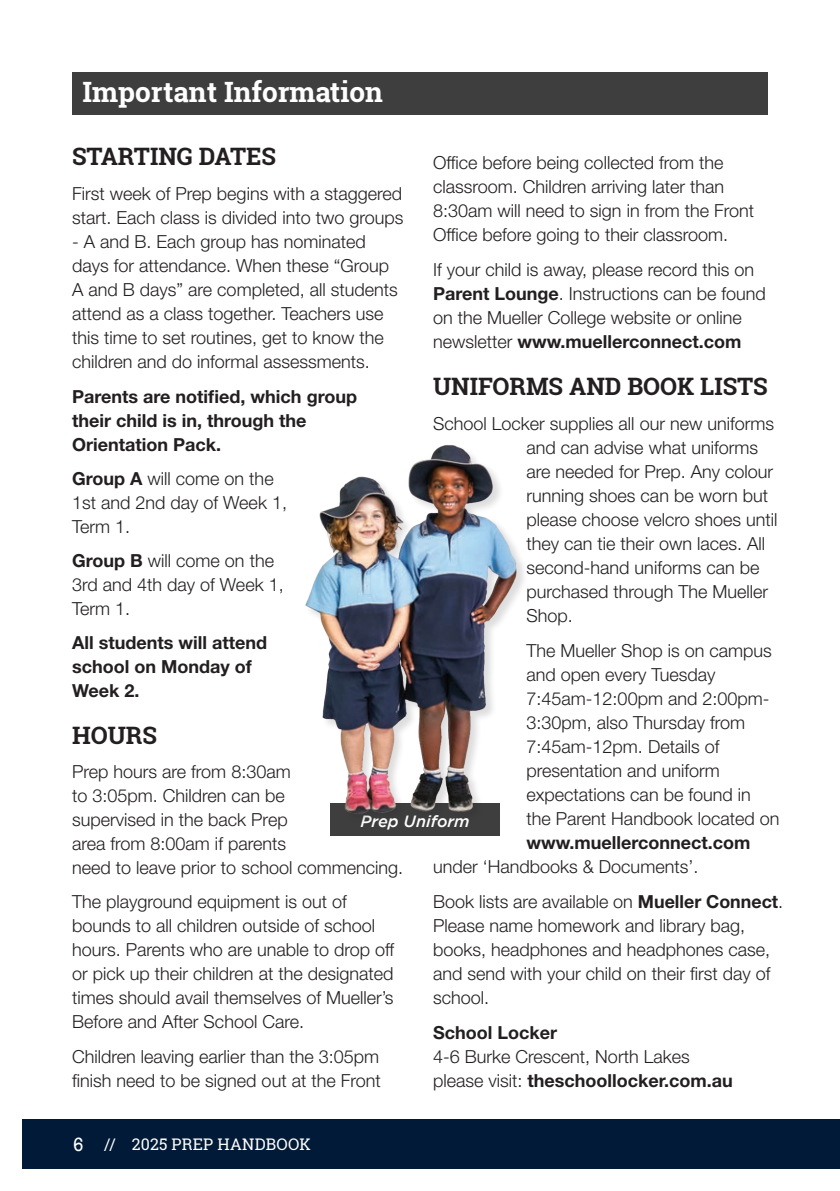
<style>
.page{position:relative;width:840px;height:1191px;background:#fff}
.page>*{position:absolute;margin:0;border:0;box-sizing:border-box;transform-origin:0 0}
.t1{font:700 28px "Roboto Slab";color:#fff}
.t2{font:700 24px "Roboto Slab";color:#231f20}
.t3{font:300 18px/24px "Helvetica Neue LT Std";color:#231f20}
.t4{font:700 18px/24px "Helvetica Neue LT Std";color:#231f20}
.t5{font:italic 500 16.2px "Gotham";color:#fff}
.t6{font:16px "Roboto Slab";letter-spacing:.01em;color:#fff}
.s1{font-weight:700}
.s2{font-family:"Rockwell";font-size:18px}
</style>
<div class="page">
<div style="left:23px;top:1119px;width:816px;height:49px;background:#001a37"></div>
<div style="left:72px;top:72px;width:695px;height:42px;background:#3e3e3f"></div>
<div style="left:330px;top:804px;width:169px;height:32px;background:#3e3e3f"></div>
<div style="left:305px;top:444px;width:222px;height:380px;background:#231f20;opacity:.15"></div>
<img style="left:305px;top:444px;width:215px;height:373px">
<h1 class="t1" style="left:82px;top:73px;width:302px">Important Information</h1>
<h2 class="t2" style="left:72px;top:140px;width:205px">STARTING DATES</h2>
<p class="t3" style="left:72px;top:181px;width:333px">First week of Prep begins with a staggered start. Each class is divided into two groups</p>
<p class="t3" style="left:72px;top:229px;width:327px">- A and B. Each group has nominated days for attendance. When these “Group A and B days” are completed, all students attend as a class together. Teachers use this time to set routines, get to know the children and do informal assessments.</p>
<p class="t4" style="left:72px;top:384px;width:286px">Parents are notified, which group their child is in, through the<br>Orientation Pack.</p>
<p class="t3" style="left:72px;top:466px;width:216px"><span class="s1">Group A</span> will come on the<br>1st and 2nd day of Week 1,<br>Term 1.</p>
<p class="t3" style="left:72px;top:548px;width:213px"><span class="s1">Group B</span> will come on the<br>3rd and 4th day of Week 1,<br>Term 1.</p>
<p class="t4" style="left:72px;top:630px;width:196px">All students will attend school on Monday of<br>Week 2.</p>
<h2 class="t2" style="left:72px;top:719px;width:86px">HOURS</h2>
<p class="t3" style="left:72px;top:759px;width:332px">Prep hours are from 8:30am<br>to 3:05pm. Children can be<br>supervised in the back Prep<br>area from 8:00am if parents<br>need to leave prior to school commencing.</p>
<p class="t3" style="left:72px;top:889px;width:323px">The playground equipment is out of bounds to all children outside of school hours. Parents who are unable to drop off or pick up their children at the designated times should avail themselves of Mueller’s Before and After School Care.</p>
<p class="t3" style="left:72px;top:1043px;width:310px">Children leaving earlier than the 3:05pm finish need to be signed out at the Front</p>
<p class="t3" style="left:433px;top:150px;width:322px">Office before being collected from the classroom. Children arriving later than 8:30am will need to sign in from the Front Office before going to their classroom.</p>
<p class="t3" style="left:433px;top:257px;width:334px">If your child is away, please record this on <span class="s1">Parent Lounge</span>. Instructions can be found on the Mueller College website or online newsletter <span class="s1">www.muellerconnect.com</span></p>
<h2 class="t2" style="left:433px;top:369px;width:336px">UNIFORMS AND BOOK LISTS</h2>
<p class="t3" style="left:526px;top:411px;width:252px;text-indent:-93px">School Locker supplies all our new uniforms and can advise what uniforms are needed for Prep. Any colour running shoes can be worn but please choose velcro shoes until they can tie their own laces. All second-hand uniforms can be purchased through The Mueller<br>Shop.</p>
<p class="t3" style="left:526px;top:638px;width:254px">The Mueller Shop is on campus and open every Tuesday<br>7:45am-12:00pm and 2:00pm-<br>3:30pm, also Thursday from<br>7:45am-12pm. Details of presentation and uniform expectations can be found in the Parent Handbook located on</p>
<p class="t4" style="left:526px;top:830px;width:225px">www.muellerconnect.com</p>
<p class="t3" style="left:433px;top:849px;width:351px;line-height:34.2px">under ‘Handbooks &amp; Documents’.<br>Book lists are available on <span class="s1">Mueller Connect</span>.</p>
<p class="t3" style="left:433px;top:913px;width:339px">Please name homework and library bag, books, headphones and headphones case, and send with your child on their first day of school.</p>
<p class="t4" style="left:433px;top:1020px;width:126px">School Locker</p>
<p class="t3" style="left:433px;top:1044px;width:301px">4-6 Burke Crescent, North Lakes please visit: <span class="s1">theschoollocker.com.au</span></p>
<p class="t5" style="left:360px;top:811px;width:110px">Prep Uniform</p>
<p class="t6" style="left:73px;top:1133px;width:239px"><span class="s2">6</span> // 2025 PREP HANDBOOK</p>
</div>
